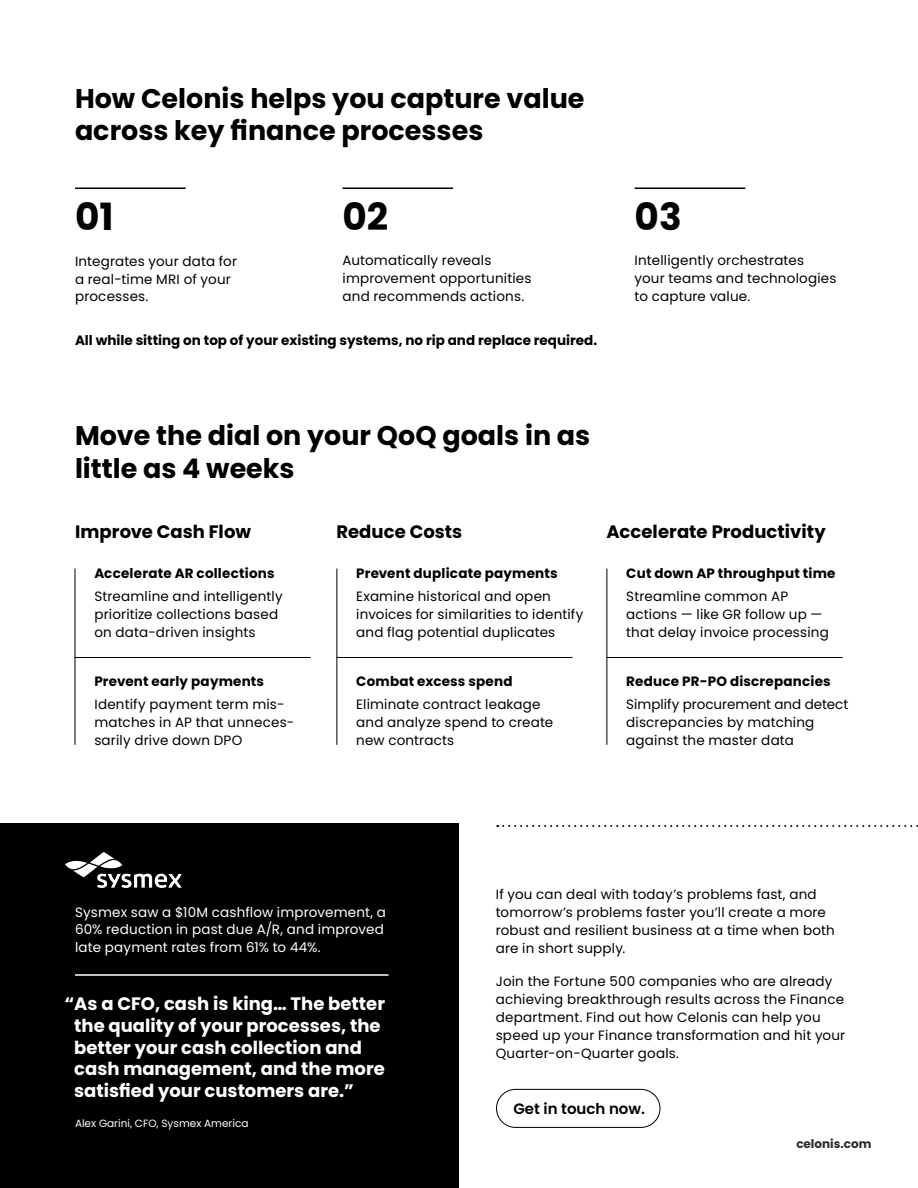
<style>
.page{position:relative;width:918px;height:1188px;background:#fff}
.page>*{position:absolute;margin:0;border:0;box-sizing:border-box;transform-origin:0 0}
.t1{font:700 37.5px "Poppins";color:#000}
.t2{font:700 27px/32.4px "Poppins";color:#000}
.t3{font:700 18px/21.6px "Poppins";color:#fff}
.t4{font:700 18px "Poppins";letter-spacing:.005em;color:#000}
.t5{font:600 15px "Poppins";color:#000}
.t6{font:13.5px/18px "Poppins";letter-spacing:.015em;color:#000}
.t7{font:700 13.5px "Poppins";letter-spacing:.01em;color:#000}
.t8{font:13.5px/18px "Poppins";letter-spacing:.015em;color:#fff}
.t9{font:700 12px "Poppins";color:#2b2b2b}
.t10{font:10.5px "Poppins";color:#fff}
</style>
<div class="page">
<div style="left:0;top:824px;width:459px;height:364px;background:#000"></div>
<hr style="left:75px;top:188px;width:111px;height:1px;background:#000">
<hr style="left:343px;top:188px;width:110px;height:1px;background:#000">
<hr style="left:635px;top:188px;width:110px;height:1px;background:#000">
<svg style="left:497px;top:825px;width:421px;height:2px"></svg>
<div style="left:496px;top:1089px;width:164px;height:39px;border:1px solid #000;border-radius:19px"></div>
<img style="left:65px;top:852px;width:117px;height:36px">
<hr style="left:75px;top:974px;width:313px;height:2px;background:#fff">
<hr style="left:75px;top:569px;width:1px;height:176px;background:#000">
<hr style="left:336px;top:569px;width:1px;height:176px;background:#000">
<hr style="left:607px;top:569px;width:1px;height:176px;background:#000">
<hr style="left:75px;top:657px;width:236px;height:1px;background:#000">
<hr style="left:336px;top:657px;width:236px;height:1px;background:#000">
<hr style="left:607px;top:657px;width:236px;height:1px;background:#000">
<h2 class="t2" style="left:75px;top:82px;width:511px">How Celonis helps you capture value across key finance processes</h2>
<h1 class="t1" style="left:75px;top:195px;width:40px">01</h1>
<h1 class="t1" style="left:342px;top:195px;width:47px">02</h1>
<h1 class="t1" style="left:635px;top:195px;width:49px">03</h1>
<p class="t6" style="left:75px;top:252px;width:164px">Integrates your data for a real-time MRI of your processes.</p>
<p class="t6" style="left:343px;top:252px;width:191px">Automatically reveals improvement opportunities and recommends actions.</p>
<p class="t6" style="left:635px;top:252px;width:203px">Intelligently orchestrates your teams and technologies to capture value.</p>
<p class="t7" style="left:75px;top:333px;width:524px">All while sitting on top of your existing systems, no rip and replace required.</p>
<h2 class="t2" style="left:75px;top:420px;width:517px">Move the dial on your QoQ goals in as little as 4 weeks</h2>
<h3 class="t4" style="left:75px;top:522px;width:178px">Improve Cash Flow</h3>
<h3 class="t4" style="left:336px;top:522px;width:127px">Reduce Costs</h3>
<h3 class="t4" style="left:607px;top:522px;width:221px">Accelerate Productivity</h3>
<p class="t7" style="left:94px;top:566px;width:182px">Accelerate AR collections</p>
<p class="t6" style="left:94px;top:587px;width:190px">Streamline and intelligently prioritize collections based on data-driven insights</p>
<p class="t7" style="left:94px;top:674px;width:171px">Prevent early payments</p>
<p class="t6" style="left:94px;top:695px;width:201px">Identify payment term mis&shy;matches in AP that unneces&shy;sarily drive down DPO</p>
<p class="t7" style="left:356px;top:566px;width:203px">Prevent duplicate payments</p>
<p class="t6" style="left:356px;top:587px;width:229px">Examine historical and open invoices for similarities to identify and flag potential duplicates</p>
<p class="t7" style="left:356px;top:674px;width:158px">Combat excess spend</p>
<p class="t6" style="left:356px;top:695px;width:198px">Eliminate contract leakage and analyze spend to create new contracts</p>
<p class="t7" style="left:626px;top:566px;width:211px">Cut down AP throughput time</p>
<p class="t6" style="left:626px;top:587px;width:204px">Streamline common AP actions — like GR follow up — that delay invoice processing</p>
<p class="t7" style="left:626px;top:674px;width:206px">Reduce PR-PO discrepancies</p>
<p class="t6" style="left:626px;top:695px;width:224px">Simplify procurement and detect discrepancies by matching against the master data</p>
<p class="t8" style="left:75px;top:903px;width:312px">Sysmex saw a $10M cashflow improvement, a<br>60% reduction in past due A/R, and improved late payment rates from 61% to 44%.</p>
<h3 class="t3" style="left:74px;top:993px;width:312px;text-indent:-10px">“As a CFO, cash is king… The better the quality of your processes, the better your cash collection and cash management, and the more satisfied your customers are.”</h3>
<p class="t10" style="left:75px;top:1117px;width:175px">Alex Garini, CFO, Sysmex America</p>
<p class="t6" style="left:496px;top:885px;width:341px">If you can deal with today’s problems fast, and tomorrow’s problems faster you’ll create a more robust and resilient business at a time when both are in short supply.</p>
<p class="t6" style="left:496px;top:972px;width:351px">Join the Fortune 500 companies who are already achieving breakthrough results across the Finance department. Find out how Celonis can help you speed up your Finance transformation and hit your Quarter-on-Quarter goals.</p>
<p class="t5" style="left:513px;top:1100px;width:133px">Get in touch now.</p>
<p class="t9" style="left:796px;top:1137px;width:77px">celonis.com</p>
</div>
